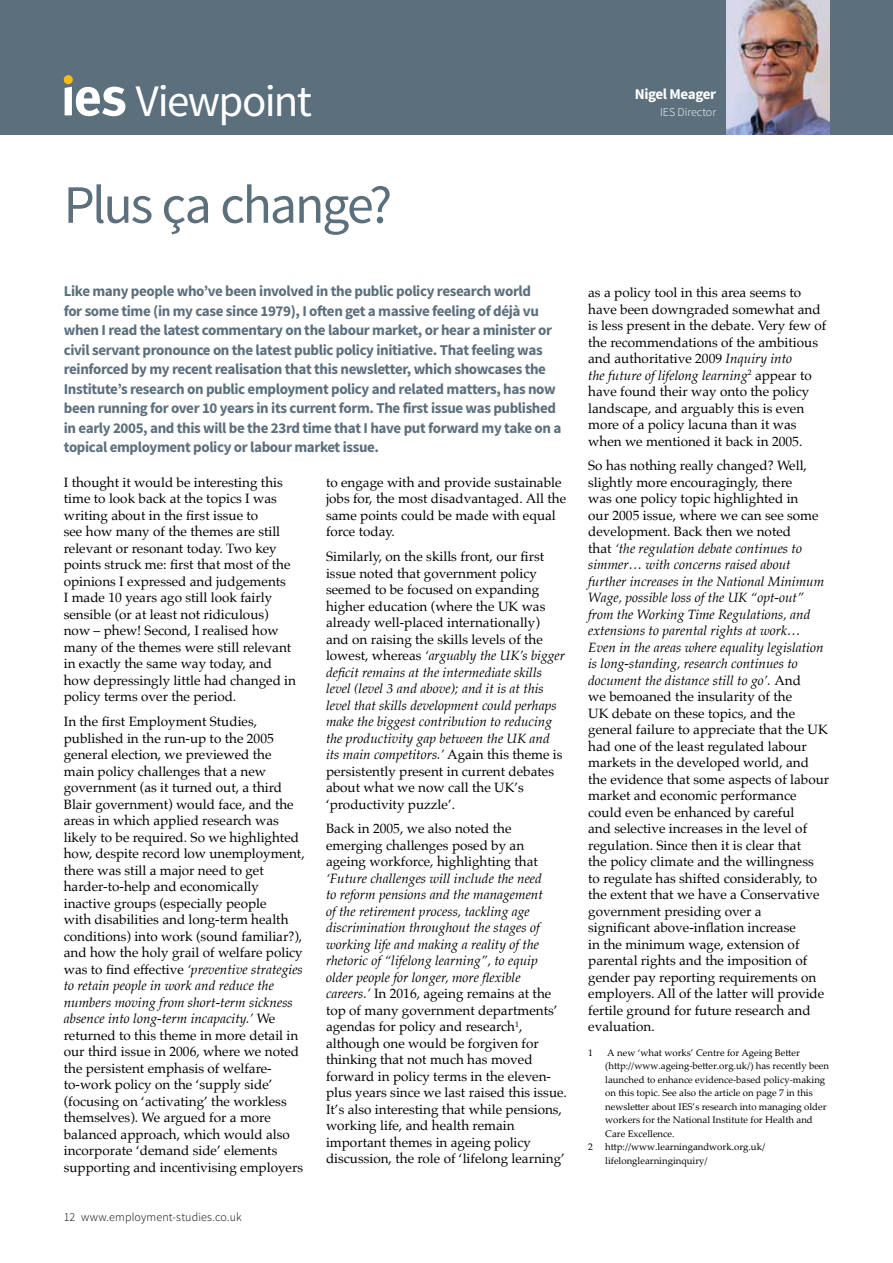
<style>
.page{position:relative;width:893px;height:1263px;background:#fff}
.page>*{position:absolute;margin:0;border:0;box-sizing:border-box;transform-origin:0 0}
.t1{font:54px "Source Sans Pro";letter-spacing:-.045em;color:#5c6f7c}
.t2{font:45px "Source Sans Pro";letter-spacing:-.04em;color:#fff}
.t3{font:700 15px/19.5px "Source Sans Pro";letter-spacing:-.025em;color:#5c6f7c}
.t4{font:700 15px "Source Sans Pro";letter-spacing:-.025em;color:#fff}
.t5{font:13.5px/16.5px "Palatino";color:#000}
.t6{font:300 12px "Source Sans Pro";letter-spacing:.01em;color:#000}
.t7{font:300 12px "Source Sans Pro";color:#fff}
.t8{font:9.6px/13.5px "Palatino Linotype";color:#000}
.s1{font-style:italic}
</style>
<div class="page">
<div style="left:0;top:0;width:893px;height:134px;background:#5c6f7c"></div>
<img style="left:726px;top:0;width:103px;height:134px">
<div style="left:64px;top:75px;width:9px;height:9px;background:#febc11;border-radius:50%"></div>
<svg style="left:65px;top:87px;width:60px;height:29px"></svg>
<h2 class="t2" style="left:136px;top:73px;width:178px">Viewpoint</h2>
<p class="t4" style="left:635px;top:84px;width:83px">Nigel Meager</p>
<p class="t7" style="left:660px;top:104px;width:58px">IES Director</p>
<h1 class="t1" style="left:64px;top:171px;width:330px">Plus ça change?</h1>
<p class="t3" style="left:64px;top:282px;width:499px">Like many people who’ve been involved in the public policy research world<br>for some time (in my case since 1979), I often get a massive feeling of déjà vu when I read the latest commentary on the labour market, or hear a minister or civil servant pronounce on the latest public policy initiative. That feeling was reinforced by my recent realisation that this newsletter, which showcases the Institute’s research on public employment policy and related matters, has now been running for over 10 years in its current form. The first issue was published in early 2005, and this will be the 23rd time that I have put forward my take on a topical employment policy or labour market issue.</p>
<p class="t5" style="left:64px;top:474px;width:234px">I thought it would be interesting this time to look back at the topics I was writing about in the first issue to<br>see how many of the themes are still relevant or resonant today. Two key points struck me: first that most of the opinions I expressed and judgements<br>I made 10 years ago still look fairly sensible (or at least not ridiculous) now – phew! Second, I realised how many of the themes were still relevant in exactly the same way today, and how depressingly little had changed in policy terms over the period.</p>
<p class="t5" style="left:64px;top:713px;width:242px">In the first Employment Studies, published in the run-up to the 2005 general election, we previewed the main policy challenges that a new government (as it turned out, a third Blair government) would face, and the areas in which applied research was likely to be required. So we highlighted how, despite record low unemployment, there was still a major need to get harder-to-help and economically inactive groups (especially people<br>with disabilities and long-term health conditions) into work (sound familiar?), and how the holy grail of welfare policy was to find effective <span class="s1">‘preventive strategies to retain people in work and reduce the numbers moving from short-term sickness absence into long-term incapacity.’</span> We returned to this theme in more detail in our third issue in 2006, where we noted the persistent emphasis of welfare&shy;to-work policy on the ‘supply side’ (focusing on ‘activating’ the workless themselves). We argued for a more balanced approach, which would also incorporate ‘demand side’ elements supporting and incentivising employers</p>
<p class="t6" style="left:64px;top:1210px;width:179px">12 www.employment-studies.co.uk</p>
<p class="t5" style="left:326px;top:474px;width:242px">to engage with and provide sustainable jobs for, the most disadvantaged. All the same points could be made with equal force today.</p>
<p class="t5" style="left:326px;top:548px;width:241px">Similarly, on the skills front, our first issue noted that government policy seemed to be focused on expanding higher education (where the UK was already well-placed internationally) and on raising the skills levels of the lowest, whereas <span class="s1">‘arguably the UK’s bigger deficit remains at the intermediate skills level (level 3 and above); and it is at this level that skills development could perhaps make the biggest contribution to reducing the productivity gap between the UK and its main competitors.’</span> Again this theme is persistently present in current debates about what we now call the UK’s ‘productivity puzzle’.</p>
<p class="t5" style="left:326px;top:820px;width:213px">Back in 2005, we also noted the emerging challenges posed by an ageing workforce, highlighting that</p>
<p class="t5" style="left:326px;top:870px;width:242px"><span class="s1">‘Future challenges will include the need<br>to reform pensions and the management<br>of the retirement process, tackling age discrimination throughout the stages of working life and making a reality of the rhetoric of “lifelong learning”, to equip older people for longer, more flexible careers.’</span> In 2016, ageing remains at the top of many government departments’ agendas for policy and research<sup>1</sup>, although one would be forgiven for thinking that not much has moved forward in policy terms in the eleven&shy;plus years since we last raised this issue.<br>It’s also interesting that while pensions, working life, and health remain important themes in ageing policy discussion, the role of ‘lifelong learning’</p>
<p class="t5" style="left:588px;top:284px;width:239px">as a policy tool in this area seems to have been downgraded somewhat and is less present in the debate. Very few of the recommendations of the ambitious and authoritative 2009 <span class="s1">Inquiry into<br>the future of lifelong learning</span><sup>2</sup> appear to have found their way onto the policy landscape, and arguably this is even more of a policy lacuna than it was when we mentioned it back in 2005.</p>
<p class="t5" style="left:588px;top:457px;width:242px">So has nothing really changed? Well, slightly more encouragingly, there<br>was one policy topic highlighted in<br>our 2005 issue, where we can see some development. Back then we noted<br>that <span class="s1">‘the regulation debate continues to simmer… with concerns raised about further increases in the National Minimum Wage, possible loss of the UK “opt-out” from the Working Time Regulations, and extensions to parental rights at work… Even in the areas where equality legislation is long-standing, research continues to document the distance still to go’.</span> And<br>we bemoaned the insularity of the<br>UK debate on these topics, and the general failure to appreciate that the UK had one of the least regulated labour markets in the developed world, and the evidence that some aspects of labour market and economic performance could even be enhanced by careful<br>and selective increases in the level of regulation. Since then it is clear that<br>the policy climate and the willingness<br>to regulate has shifted considerably, to the extent that we have a Conservative government presiding over a<br>significant above-inflation increase<br>in the minimum wage, extension of parental rights and the imposition of gender pay reporting requirements on employers. All of the latter will provide fertile ground for future research and evaluation.</p>
<p class="t8" style="left:588px;top:1045px;width:6px">1</p>
<p class="t8" style="left:605px;top:1045px;width:225px">A new ‘what works’ Centre for Ageing Better (http://www.ageing-better.org.uk/) has recently been launched to enhance evidence-based policy-making on this topic. See also the article on page 7 in this newsletter about IES’s research into managing older workers for the National Institute for Health and Care Excellence.</p>
<p class="t8" style="left:588px;top:1140px;width:6px">2</p>
<p class="t8" style="left:605px;top:1140px;width:161px">http://www.learningandwork.org.uk/ lifelonglearninginquiry/</p>
</div>
